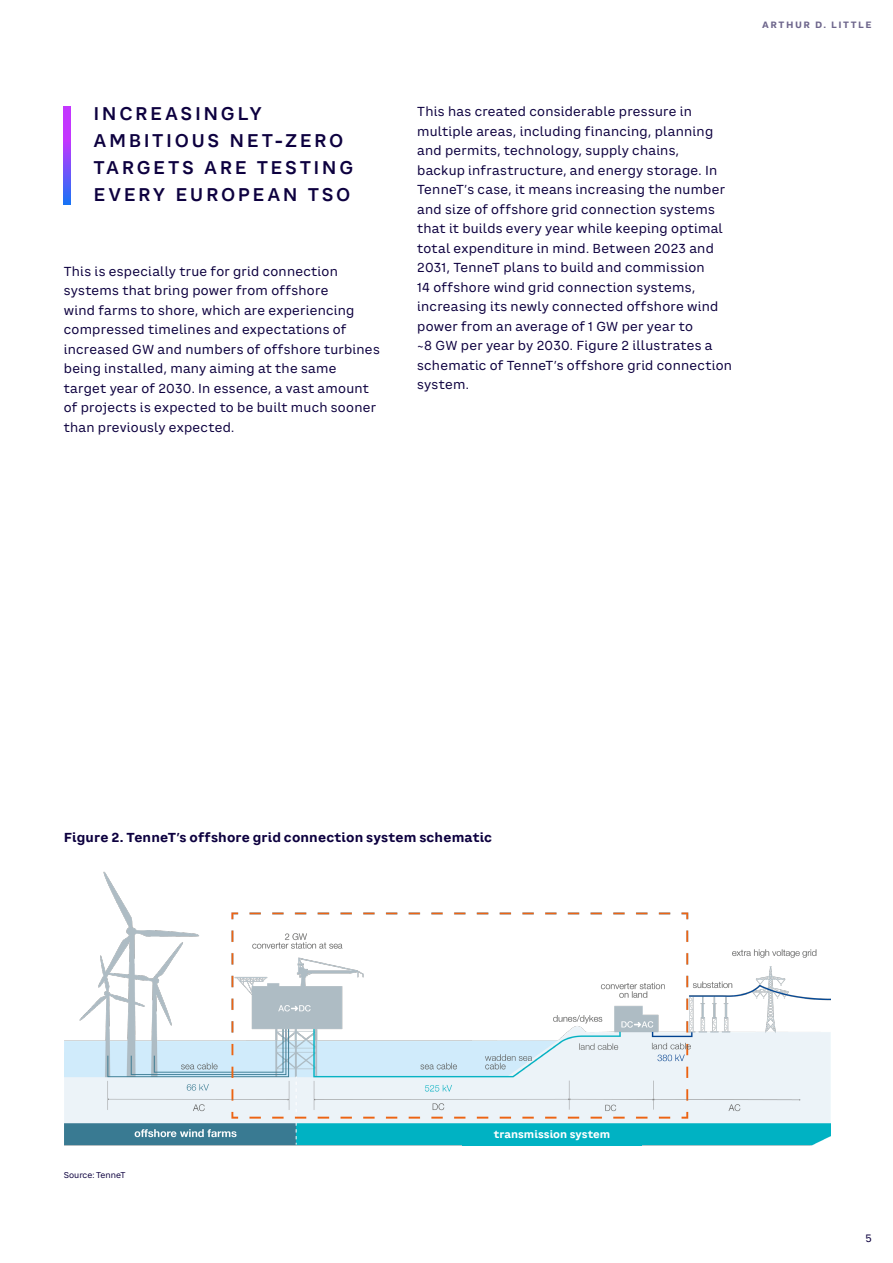
<style>
.page{position:relative;width:893px;height:1263px;background:#fff}
.page>*{position:absolute;margin:0;border:0;box-sizing:border-box;transform-origin:0 0}
.P1_LARGE_PULLOUT_TEXT_12_18{font:600 18px/27px "CA Saygon Text";letter-spacing:.14em;color:#0d003f}
.R6_BODYTEXT_8_5_13{font:12.75px/19.5px "CA Saygon Text";letter-spacing:.02em;color:#0d003f}
.R9_IMAGE_TITLE_8_5_13{font:700 12.75px "CA Saygon Text";letter-spacing:.01em;color:#0d003f}
.t1{font:700 10.5px "CA Saygon Text";letter-spacing:.005em;color:#fff}
.t2{font:10.5px "CA Saygon Text";color:#0d003f}
.t3{font:700 9px "CA Saygon Text";letter-spacing:.17em;color:#6e668c}
.R14_GRAPH_IMAGE_SOURCE_TEXT_5_5_7{font:8.25px "CA Saygon Text";color:#0d003f}
</style>
<div class="page">
<svg style="left:64px;top:106px;width:6px;height:98px"></svg>
<img style="left:64px;top:871px;width:767px;height:275px">
<div style="left:462px;top:1125px;width:180px;height:21px;background:#00b2c3"></div>
<p class="P1_LARGE_PULLOUT_TEXT_12_18" style="left:94px;top:100px;width:261px">INCREASINGLY<br>AMBITIOUS NET-ZERO<br>TARGETS ARE TESTING<br>EVERY EUROPEAN TSO</p>
<p class="R6_BODYTEXT_8_5_13" style="left:64px;top:262px;width:317px">This is especially true for grid connection systems that bring power from offshore<br>wind farms to shore, which are experiencing compressed timelines and expectations of increased GW and numbers of offshore turbines being installed, many aiming at the same target year of 2030. In essence, a vast amount of projects is expected to be built much sooner than previously expected.</p>
<p class="t3" style="left:762px;top:17px;width:111px">ARTHUR D. LITTLE</p>
<p class="R6_BODYTEXT_8_5_13" style="left:417px;top:102px;width:316px">This has created considerable pressure in multiple areas, including financing, planning and permits, technology, supply chains,<br>backup infrastructure, and energy storage. In TenneT’s case, it means increasing the number and size of offshore grid connection systems that it builds every year while keeping optimal total expenditure in mind. Between 2023 and 2031, TenneT plans to build and commission<br>14 offshore wind grid connection systems, increasing its newly connected offshore wind power from an average of 1 GW per year to<br>~8 GW per year by 2030. Figure 2 illustrates a schematic of TenneT’s offshore grid connection system.</p>
<p class="R9_IMAGE_TITLE_8_5_13" style="left:64px;top:827px;width:430px">Figure 2. TenneT’s offshore grid connection system schematic</p>
<p class="R14_GRAPH_IMAGE_SOURCE_TEXT_5_5_7" style="left:64px;top:1169px;width:63px">Source: TenneT</p>
<p class="t1" style="left:494px;top:1126px;width:118px">transmission system</p>
<p class="t2" style="left:865px;top:1230px;width:8px">5</p>
</div>
